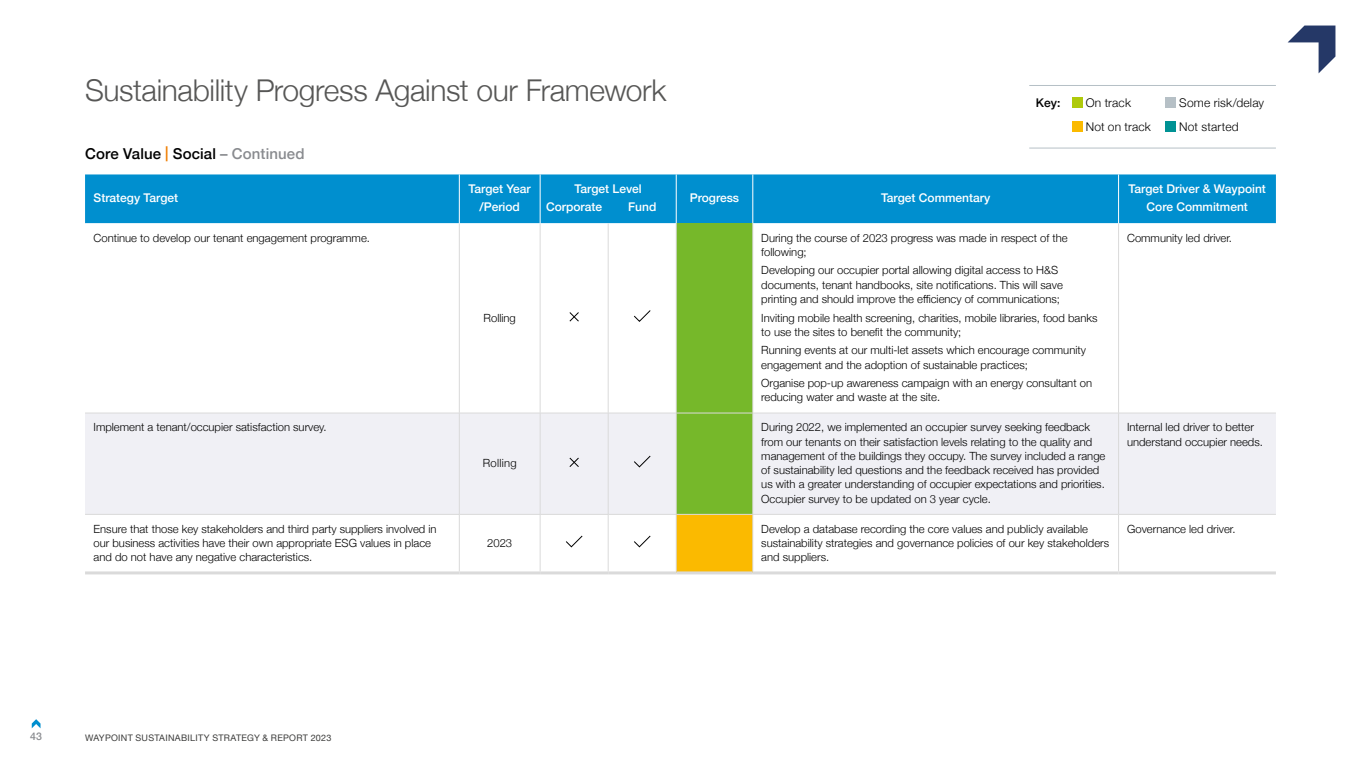
<style>
.page{position:relative;width:1361px;height:766px;background:#fff}
.page>*{position:absolute;margin:0;border:0;box-sizing:border-box;transform-origin:0 0}
.t1{font:300 30px "Helvetica Neue";letter-spacing:-.015em;color:#575756}
.t2{font:500 15px "Helvetica Neue";letter-spacing:.01em;color:#000}
.t3{font:500 12px/18px "Helvetica Neue";color:#fff;text-align:center}
.t4{font:300 12px "Helvetica Neue";letter-spacing:.015em;color:#000}
.t5{font:500 12px "Helvetica Neue";color:#000}
.t6{font:300 11.25px/14.2px "Helvetica Neue";color:#000}
.t7{font:300 11.25px "Helvetica Neue";letter-spacing:.025em;color:#000}
.t8{font:500 10.5px "Helvetica Neue";color:#898b8f}
.t9{font:9px "Helvetica Neue";letter-spacing:.03em;color:#3c3c3b}
.s1{color:#ef7d00}
.s2{color:#898b8f}
</style>
<div class="page">
<hr style="left:1029px;top:85px;width:247px;height:1px;background:#b6c0c6">
<hr style="left:1029px;top:148px;width:247px;height:1px;background:#b6c0c6">
<div style="left:1071px;top:97px;width:11px;height:11px;background:#afca0b"></div>
<div style="left:1165px;top:97px;width:11px;height:11px;background:#b6c0c6"></div>
<div style="left:1071px;top:121px;width:11px;height:11px;background:#fbba00"></div>
<div style="left:1165px;top:121px;width:11px;height:11px;background:#009294"></div>
<div style="left:85px;top:174px;width:1191px;height:49px;background:#008fcf"></div>
<svg style="left:85px;top:223px;width:1191px;height:348px"></svg>
<div style="left:676px;top:223px;width:77px;height:190px;background:#76b82a"></div>
<div style="left:85px;top:413px;width:1191px;height:101px;background:#f0f0f5"></div>
<div style="left:676px;top:413px;width:77px;height:101px;background:#76b82a"></div>
<div style="left:676px;top:514px;width:77px;height:58px;background:#fbba00"></div>
<hr style="left:85px;top:571px;width:374px;height:3px;background:#dadada">
<hr style="left:459px;top:571px;width:81px;height:3px;background:#dadada">
<hr style="left:540px;top:571px;width:68px;height:3px;background:#dadada">
<hr style="left:608px;top:571px;width:68px;height:3px;background:#dadada">
<hr style="left:676px;top:571px;width:77px;height:3px;background:#dadada">
<hr style="left:753px;top:571px;width:365px;height:3px;background:#dadada">
<hr style="left:1118px;top:571px;width:158px;height:3px;background:#dadada">
<hr style="left:85px;top:514px;width:374px;height:1px;background:#dadada">
<hr style="left:459px;top:514px;width:81px;height:1px;background:#dadada">
<hr style="left:540px;top:514px;width:68px;height:1px;background:#dadada">
<hr style="left:608px;top:514px;width:68px;height:1px;background:#dadada">
<hr style="left:676px;top:514px;width:77px;height:1px;background:#dadada">
<hr style="left:753px;top:514px;width:365px;height:1px;background:#dadada">
<hr style="left:1118px;top:514px;width:158px;height:1px;background:#dadada">
<hr style="left:85px;top:412px;width:374px;height:1px;background:#dadada">
<hr style="left:459px;top:412px;width:81px;height:1px;background:#dadada">
<hr style="left:540px;top:412px;width:68px;height:1px;background:#dadada">
<hr style="left:608px;top:412px;width:68px;height:1px;background:#dadada">
<hr style="left:676px;top:412px;width:77px;height:1px;background:#dadada">
<hr style="left:753px;top:412px;width:365px;height:1px;background:#dadada">
<hr style="left:1118px;top:412px;width:158px;height:1px;background:#dadada">
<hr style="left:459px;top:223px;width:1px;height:189px;background:#dadada">
<hr style="left:540px;top:223px;width:1px;height:189px;background:#dadada">
<hr style="left:608px;top:223px;width:1px;height:189px;background:#dadada">
<hr style="left:676px;top:223px;width:1px;height:189px;background:#dadada">
<hr style="left:752px;top:223px;width:1px;height:189px;background:#dadada">
<hr style="left:1118px;top:223px;width:1px;height:189px;background:#dadada">
<hr style="left:459px;top:413px;width:1px;height:101px;background:#dadada">
<hr style="left:540px;top:413px;width:1px;height:101px;background:#dadada">
<hr style="left:608px;top:413px;width:1px;height:101px;background:#dadada">
<hr style="left:676px;top:413px;width:1px;height:101px;background:#dadada">
<hr style="left:752px;top:413px;width:1px;height:101px;background:#dadada">
<hr style="left:1118px;top:413px;width:1px;height:101px;background:#dadada">
<hr style="left:459px;top:514px;width:1px;height:57px;background:#dadada">
<hr style="left:540px;top:514px;width:1px;height:57px;background:#dadada">
<hr style="left:608px;top:514px;width:1px;height:57px;background:#dadada">
<hr style="left:676px;top:514px;width:1px;height:57px;background:#dadada">
<hr style="left:752px;top:514px;width:1px;height:57px;background:#dadada">
<hr style="left:1118px;top:514px;width:1px;height:57px;background:#dadada">
<hr style="left:459px;top:174px;width:1px;height:49px;background:#fff">
<hr style="left:540px;top:174px;width:1px;height:49px;background:#fff">
<hr style="left:676px;top:174px;width:1px;height:49px;background:#fff">
<hr style="left:752px;top:174px;width:1px;height:49px;background:#fff">
<hr style="left:1118px;top:174px;width:1px;height:49px;background:#fff">
<svg style="left:568px;top:311px;width:12px;height:11px"></svg>
<svg style="left:633px;top:309px;width:18px;height:13px"></svg>
<svg style="left:568px;top:456px;width:12px;height:12px"></svg>
<svg style="left:633px;top:454px;width:18px;height:14px"></svg>
<svg style="left:565px;top:534px;width:18px;height:14px"></svg>
<svg style="left:633px;top:534px;width:18px;height:14px"></svg>
<svg style="left:32px;top:719px;width:9px;height:9px"></svg>
<svg style="left:1287px;top:26px;width:48px;height:47px"></svg>
<h1 class="t1" style="left:85px;top:66px;width:583px">Sustainability Progress Against our Framework</h1>
<h2 class="t2" style="left:85px;top:142px;width:221px">Core Value <span class="s1">|</span> Social <span class="s2">– Continued</span></h2>
<p class="t3" style="left:94px;top:187px;width:86px">Strategy Target</p>
<p class="t3" style="left:469px;top:178px;width:64px">Target Year /Period</p>
<p class="t3" style="left:574px;top:178px;width:69px">Target Level</p>
<p class="t3" style="left:546px;top:196px;width:58px">Corporate</p>
<p class="t3" style="left:628px;top:196px;width:30px">Fund</p>
<p class="t6" style="left:94px;top:230px;width:278px">Continue to develop our tenant engagement programme.</p>
<p class="t6" style="left:94px;top:419px;width:234px">Implement a tenant/occupier satisfaction survey.</p>
<p class="t6" style="left:94px;top:520px;width:344px">Ensure that those key stakeholders and third party suppliers involved in our business activities have their own appropriate ESG values in place and do not have any negative characteristics.</p>
<p class="t6" style="left:483px;top:309px;width:34px">Rolling</p>
<p class="t7" style="left:483px;top:454px;width:36px">Rolling</p>
<p class="t6" style="left:487px;top:535px;width:27px">2023</p>
<p class="t5" style="left:1036px;top:93px;width:26px">Key:</p>
<p class="t4" style="left:1085px;top:93px;width:47px">On track</p>
<p class="t4" style="left:1179px;top:93px;width:86px">Some risk/delay</p>
<p class="t4" style="left:1085px;top:117px;width:67px">Not on track</p>
<p class="t4" style="left:1179px;top:117px;width:61px">Not started</p>
<p class="t3" style="left:690px;top:187px;width:51px">Progress</p>
<p class="t3" style="left:881px;top:187px;width:111px">Target Commentary</p>
<p class="t3" style="left:1128px;top:178px;width:139px">Target Driver &amp; Waypoint<br>Core Commitment</p>
<p class="t6" style="left:761px;top:230px;width:308px">During the course of 2023 progress was made in respect of the following;</p>
<p class="t6" style="left:761px;top:262px;width:303px">Developing our occupier portal allowing digital access to H&amp;S documents, tenant handbooks, site notifications. This will save printing and should improve the efficiency of communications;</p>
<p class="t6" style="left:761px;top:309px;width:338px">Inviting mobile health screening, charities, mobile libraries, food banks to use the sites to benefit the community;</p>
<p class="t6" style="left:761px;top:342px;width:326px">Running events at our multi-let assets which encourage community engagement and the adoption of sustainable practices;</p>
<p class="t6" style="left:761px;top:375px;width:332px">Organise pop-up awareness campaign with an energy consultant on reducing water and waste at the site.</p>
<p class="t6" style="left:1127px;top:230px;width:107px">Community led driver.</p>
<p class="t6" style="left:761px;top:419px;width:346px">During 2022, we implemented an occupier survey seeking feedback from our tenants on their satisfaction levels relating to the quality and management of the buildings they occupy. The survey included a range of sustainability led questions and the feedback received has provided us with a greater understanding of occupier expectations and priorities.<br>Occupier survey to be updated on 3 year cycle.</p>
<p class="t6" style="left:1127px;top:419px;width:137px">Internal led driver to better understand occupier needs.</p>
<p class="t6" style="left:761px;top:520px;width:349px">Develop a database recording the core values and publicly available sustainability strategies and governance policies of our key stakeholders and suppliers.</p>
<p class="t6" style="left:1127px;top:520px;width:110px">Governance led driver.</p>
<p class="t8" style="left:30px;top:728px;width:13px">43</p>
<p class="t9" style="left:85px;top:730px;width:248px">WAYPOINT SUSTAINABILITY STRATEGY &amp; REPORT 2023</p>
</div>
